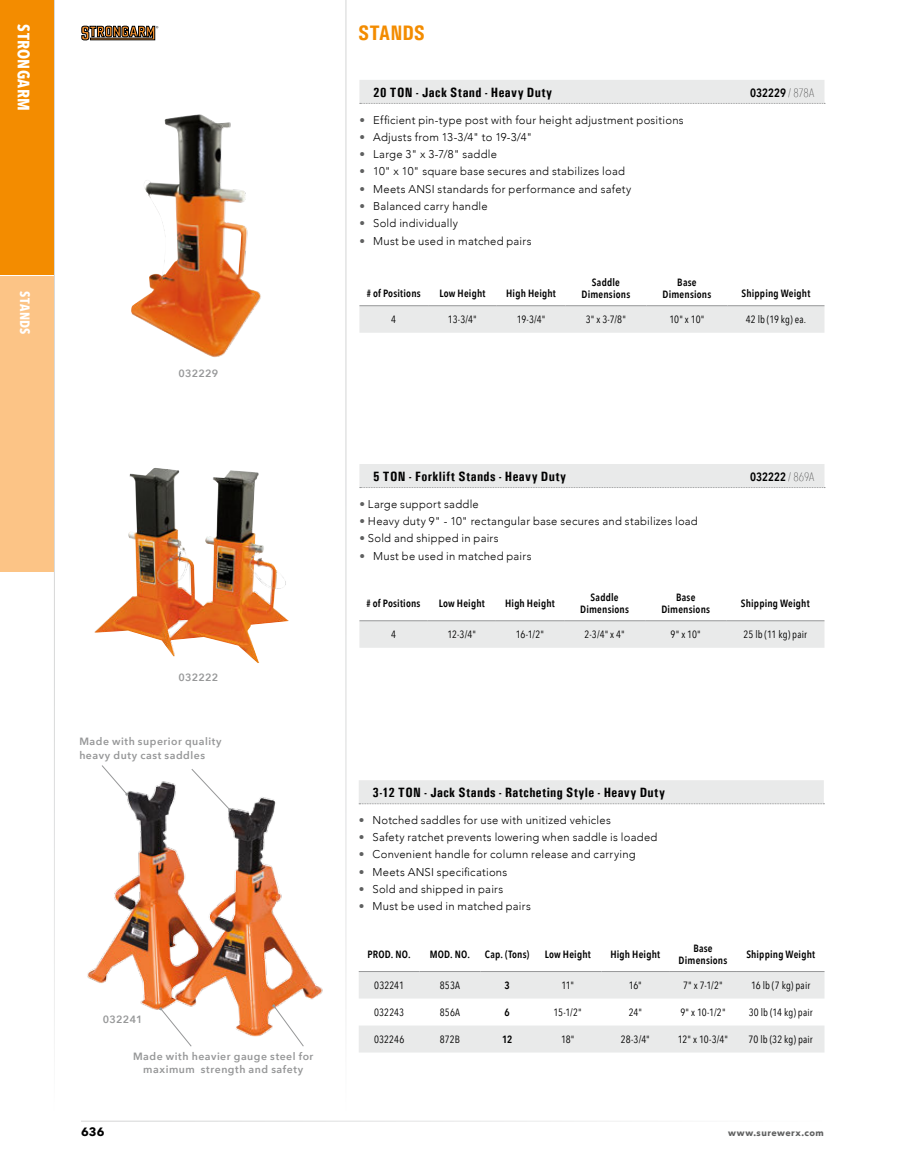
<style>
.page{position:relative;width:905px;height:1161px;background:#fff}
.page>*{position:absolute;margin:0;border:0;box-sizing:border-box;transform-origin:0 0}
.t1{font:700 condensed 21px "Univers";color:#f38c00}
.t2{font:700 16.5px "Avenir Next Condensed";letter-spacing:.02em;color:#fff}
.t3{font:700 condensed 13.5px "Univers";letter-spacing:.025em;color:#000}
.t4{font:700 13.5px "Avenir Next Condensed";letter-spacing:.025em;color:#fff}
.t5{font:600 12px "Avenir Next Condensed";color:#000}
.t6{font:700 12px "Avenir Next";color:#000}
.t7{font:300 11.25px "Avenir";letter-spacing:.02em;color:#000}
.t8{font:600 10.5px/12px "Avenir Next Condensed";letter-spacing:.015em;color:#000;text-align:center}
.t9{font:10.5px "Avenir Next Condensed";letter-spacing:.01em;color:#000}
.t10{font:600 10.5px/13.5px "Avenir Next";letter-spacing:.05em;color:#969798}
.t11{font:700 9px "Avenir Next";letter-spacing:.055em;color:#5f6060}
.s1{font-weight:200}
.s2{font-family:"Avenir Next";font-weight:400;color:#5f6060}
</style>
<div class="page">
<svg style="left:81px;top:26px;width:77px;height:14px"></svg>
<div style="left:0;top:0;width:54px;height:275px;background:#f38c00"></div>
<div style="left:0;top:276px;width:54px;height:295px;background:#fcc486"></div>
<img style="left:94px;top:468px;width:195px;height:195px">
<img style="left:131px;top:114px;width:130px;height:243px">
<img style="left:87px;top:781px;width:236px;height:255px">
<svg style="left:191px;top:769px;width:40px;height:42px"></svg>
<svg style="left:101px;top:765px;width:27px;height:31px"></svg>
<svg style="left:272px;top:1004px;width:32px;height:43px"></svg>
<svg style="left:159px;top:1007px;width:33px;height:40px"></svg>
<div style="left:359px;top:80px;width:465px;height:24px;background:#e9eaea"></div>
<svg style="left:360px;top:103px;width:465px;height:1px"></svg>
<div style="left:359px;top:306px;width:465px;height:27px;background:#e9eaea"></div>
<hr style="left:359px;top:305px;width:69px;height:1px;background:#969798">
<hr style="left:428px;top:305px;width:68px;height:1px;background:#969798">
<hr style="left:496px;top:305px;width:69px;height:1px;background:#969798">
<hr style="left:565px;top:305px;width:81px;height:1px;background:#969798">
<hr style="left:646px;top:305px;width:81px;height:1px;background:#969798">
<hr style="left:727px;top:305px;width:97px;height:1px;background:#969798">
<div style="left:359px;top:464px;width:465px;height:24px;background:#e9eaea"></div>
<svg style="left:360px;top:487px;width:465px;height:1px"></svg>
<div style="left:359px;top:621px;width:465px;height:27px;background:#e9eaea"></div>
<hr style="left:359px;top:620px;width:68px;height:1px;background:#969798">
<hr style="left:427px;top:620px;width:69px;height:1px;background:#969798">
<hr style="left:496px;top:620px;width:68px;height:1px;background:#969798">
<hr style="left:564px;top:620px;width:81px;height:1px;background:#969798">
<hr style="left:645px;top:620px;width:81px;height:1px;background:#969798">
<hr style="left:726px;top:620px;width:98px;height:1px;background:#969798">
<div style="left:359px;top:780px;width:464px;height:24px;background:#e9eaea"></div>
<svg style="left:359px;top:803px;width:465px;height:1px"></svg>
<svg style="left:359px;top:972px;width:465px;height:81px"></svg>
<hr style="left:359px;top:971px;width:60px;height:1px;background:#969798">
<hr style="left:419px;top:971px;width:61px;height:1px;background:#969798">
<hr style="left:480px;top:971px;width:54px;height:1px;background:#969798">
<hr style="left:534px;top:971px;width:67px;height:1px;background:#969798">
<hr style="left:601px;top:971px;width:68px;height:1px;background:#969798">
<hr style="left:669px;top:971px;width:68px;height:1px;background:#969798">
<hr style="left:737px;top:971px;width:87px;height:1px;background:#969798">
<h2 class="t2" style="left:34px;top:24px;width:88px;rotate:90deg">STRONGARM</h2>
<p class="t4" style="left:33px;top:291px;width:45px;rotate:90deg">STANDS</p>
<h1 class="t1" style="left:358px;top:20px;width:68px">STANDS</h1>
<p class="t3" style="left:373px;top:84px;width:180px">20 TON - Jack Stand - Heavy Duty</p>
<p class="t5" style="left:750px;top:82px;width:66px">032229 <span class="s1">/ 878A</span></p>
<p class="t7" style="left:359px;top:113px;width:326px"><span class="s2">•</span> Efficient pin-type post with four height adjustment positions</p>
<p class="t7" style="left:359px;top:130px;width:174px"><span class="s2">•</span> Adjusts from 13-3/4" to 19-3/4"</p>
<p class="t7" style="left:359px;top:148px;width:139px"><span class="s2">•</span> Large 3" x 3-7/8" saddle</p>
<p class="t7" style="left:359px;top:165px;width:267px"><span class="s2">•</span> 10" x 10" square base secures and stabilizes load</p>
<p class="t7" style="left:359px;top:182px;width:273px"><span class="s2">•</span> Meets ANSI standards for performance and safety</p>
<p class="t7" style="left:359px;top:199px;width:130px"><span class="s2">•</span> Balanced carry handle</p>
<p class="t7" style="left:359px;top:217px;width:100px"><span class="s2">•</span> Sold individually</p>
<p class="t7" style="left:359px;top:234px;width:173px"><span class="s2">•</span> Must be used in matched pairs</p>
<p class="t10" style="left:178px;top:366px;width:41px">032229</p>
<p class="t10" style="left:178px;top:671px;width:41px">032222</p>
<p class="t10" style="left:79px;top:735px;width:144px">Made with superior quality heavy duty cast saddles</p>
<p class="t10" style="left:103px;top:1012px;width:41px">032241</p>
<p class="t10" style="left:133px;top:1049px;width:182px;text-align:center">Made with heavier gauge steel for maximum strength and safety</p>
<p class="t8" style="left:367px;top:287px;width:55px"># of Positions</p>
<p class="t8" style="left:439px;top:287px;width:48px">Low Height</p>
<p class="t8" style="left:506px;top:287px;width:51px">High Height</p>
<p class="t8" style="left:581px;top:276px;width:50px">Saddle<br>Dimensions</p>
<p class="t8" style="left:662px;top:276px;width:50px">Base<br>Dimensions</p>
<p class="t8" style="left:741px;top:287px;width:70px">Shipping Weight</p>
<p class="t9" style="left:391px;top:310px;width:6px">4</p>
<p class="t9" style="left:448px;top:310px;width:30px">13-3/4"</p>
<p class="t9" style="left:516px;top:310px;width:30px">19-3/4"</p>
<p class="t9" style="left:586px;top:310px;width:42px">3" x 3-7/8"</p>
<p class="t9" style="left:669px;top:310px;width:37px">10" x 10"</p>
<p class="t9" style="left:745px;top:310px;width:62px">42 lb (19 kg) ea.</p>
<p class="t3" style="left:373px;top:468px;width:194px">5 TON - Forklift Stands - Heavy Duty</p>
<p class="t5" style="left:750px;top:466px;width:65px">032222 <span class="s1">/ 869A</span></p>
<p class="t7" style="left:359px;top:497px;width:121px"><span class="s2">•</span> Large support saddle</p>
<p class="t7" style="left:359px;top:514px;width:340px"><span class="s2">•</span> Heavy duty 9" - 10" rectangular base secures and stabilizes load</p>
<p class="t7" style="left:359px;top:532px;width:141px"><span class="s2">•</span> Sold and shipped in pairs</p>
<p class="t7" style="left:359px;top:549px;width:173px"><span class="s2">•</span> Must be used in matched pairs</p>
<p class="t8" style="left:366px;top:597px;width:55px"># of Positions</p>
<p class="t8" style="left:438px;top:597px;width:48px">Low Height</p>
<p class="t8" style="left:505px;top:597px;width:51px">High Height</p>
<p class="t8" style="left:580px;top:591px;width:50px">Saddle<br>Dimensions</p>
<p class="t8" style="left:661px;top:591px;width:50px">Base<br>Dimensions</p>
<p class="t8" style="left:741px;top:598px;width:70px">Shipping Weight</p>
<p class="t9" style="left:391px;top:625px;width:6px">4</p>
<p class="t9" style="left:447px;top:625px;width:30px">12-3/4"</p>
<p class="t9" style="left:515px;top:625px;width:30px">16-1/2"</p>
<p class="t9" style="left:584px;top:625px;width:42px">2-3/4" x 4"</p>
<p class="t9" style="left:670px;top:625px;width:32px">9" x 10"</p>
<p class="t9" style="left:743px;top:625px;width:65px">25 lb (11 kg) pair</p>
<p class="t3" style="left:372px;top:784px;width:294px">3-12 TON - Jack Stands - Ratcheting Style - Heavy Duty</p>
<p class="t7" style="left:359px;top:813px;width:254px"><span class="s2">•</span> Notched saddles for use with unitized vehicles</p>
<p class="t7" style="left:359px;top:831px;width:300px"><span class="s2">•</span> Safety ratchet prevents lowering when saddle is loaded</p>
<p class="t7" style="left:359px;top:848px;width:278px"><span class="s2">•</span> Convenient handle for column release and carrying</p>
<p class="t7" style="left:359px;top:865px;width:150px"><span class="s2">•</span> Meets ANSI specifications</p>
<p class="t7" style="left:359px;top:883px;width:146px"><span class="s2">•</span> Sold and shipped in pairs</p>
<p class="t7" style="left:359px;top:900px;width:173px"><span class="s2">•</span> Must be used in matched pairs</p>
<p class="t8" style="left:367px;top:948px;width:45px">PROD. NO.</p>
<p class="t8" style="left:430px;top:948px;width:42px">MOD. NO.</p>
<p class="t8" style="left:485px;top:948px;width:46px">Cap. (Tons)</p>
<p class="t8" style="left:544px;top:948px;width:48px">Low Height</p>
<p class="t8" style="left:610px;top:948px;width:51px">High Height</p>
<p class="t8" style="left:678px;top:942px;width:50px">Base<br>Dimensions</p>
<p class="t8" style="left:746px;top:948px;width:70px">Shipping Weight</p>
<p class="t9" style="left:374px;top:976px;width:31px">032241</p>
<p class="t9" style="left:440px;top:976px;width:22px">853A</p>
<p class="t8" style="left:504px;top:979px;width:7px">3</p>
<p class="t9" style="left:561px;top:976px;width:14px">11"</p>
<p class="t9" style="left:629px;top:976px;width:14px">16"</p>
<p class="t9" style="left:683px;top:976px;width:41px">7" x 7-1/2"</p>
<p class="t9" style="left:751px;top:976px;width:61px">16 lb (7 kg) pair</p>
<p class="t9" style="left:374px;top:1003px;width:32px">032243</p>
<p class="t9" style="left:439px;top:1003px;width:22px">856A</p>
<p class="t8" style="left:504px;top:1006px;width:7px">6</p>
<p class="t9" style="left:553px;top:1003px;width:30px">15-1/2"</p>
<p class="t9" style="left:628px;top:1003px;width:15px">24"</p>
<p class="t9" style="left:680px;top:1003px;width:47px">9" x 10-1/2"</p>
<p class="t9" style="left:748px;top:1003px;width:65px">30 lb (14 kg) pair</p>
<p class="t9" style="left:374px;top:1030px;width:32px">032246</p>
<p class="t9" style="left:440px;top:1030px;width:22px">872B</p>
<p class="t8" style="left:502px;top:1033px;width:12px">12</p>
<p class="t9" style="left:561px;top:1030px;width:15px">18"</p>
<p class="t9" style="left:620px;top:1030px;width:31px">28-3/4"</p>
<p class="t9" style="left:677px;top:1030px;width:52px">12" x 10-3/4"</p>
<p class="t9" style="left:748px;top:1030px;width:66px">70 lb (32 kg) pair</p>
<p class="t6" style="left:81px;top:1122px;width:25px">636</p>
<p class="t11" style="left:728px;top:1125px;width:97px">www.surewerx.com</p>
</div>
